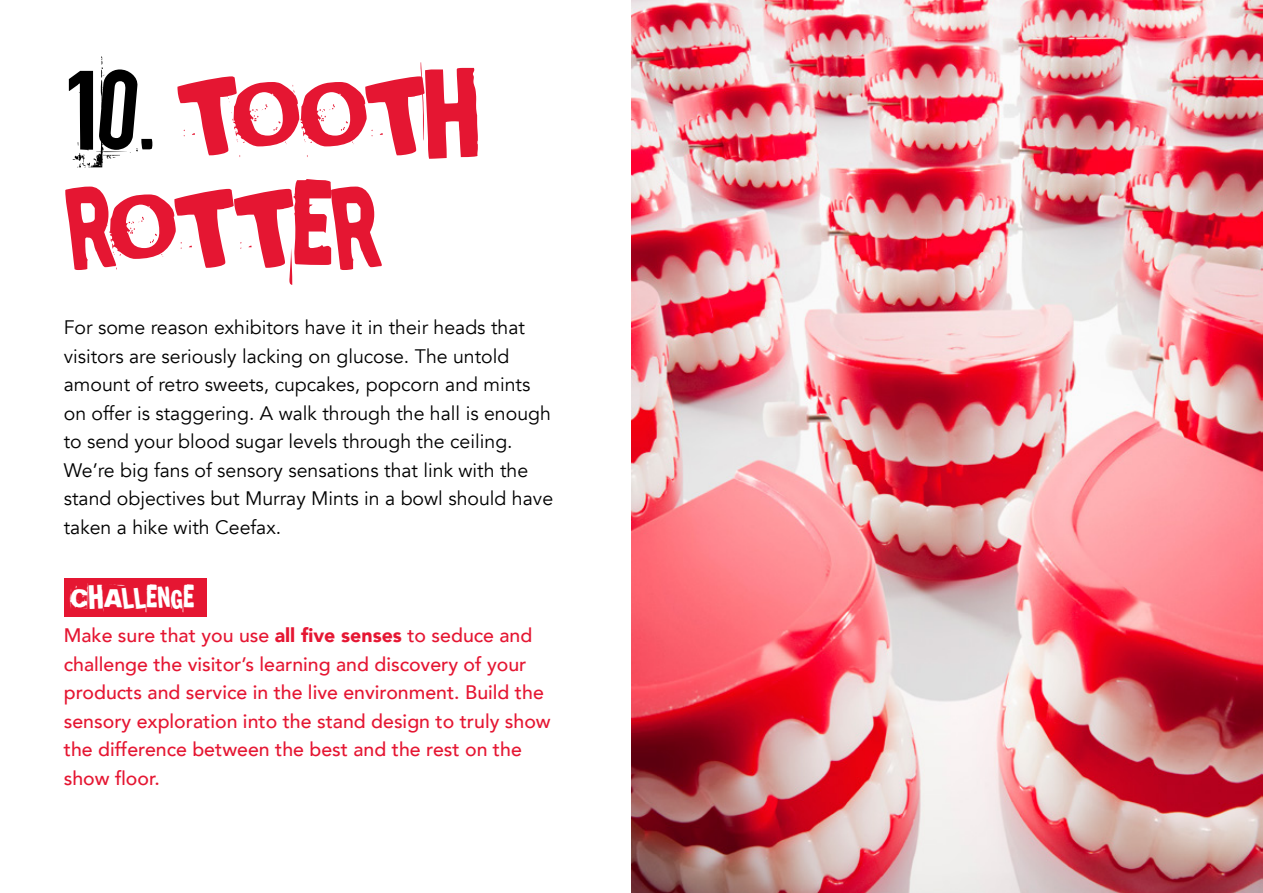
<style>
.page{position:relative;width:1263px;height:893px;background:#fff}
.page>*{position:absolute;margin:0;border:0;box-sizing:border-box;transform-origin:0 0}
.t1{font:135px/112.5px "Broken 15";letter-spacing:-.03em;color:#e51632}
.t2{font:36px "Broken 15";color:#fff}
.t3{font:19.5px/28.5px "Avenir";color:#000}
.t4{font:500 19.5px/28.5px "Avenir";color:#e51632}
.s1{color:#000}
.s2{font-weight:900}
</style>
<div class="page">
<img style="left:631px;top:0;width:632px;height:893px">
<div style="left:64px;top:578px;width:142px;height:39px;background:#e51632"></div>
<h1 class="t1" style="left:64px;top:60px;width:419px"><span class="s1">10.</span> TOOTH<br>ROTTER</h1>
<p class="t3" style="left:64px;top:314px;width:491px">For some reason exhibitors have it in their heads that visitors are seriously lacking on glucose. The untold amount of retro sweets, cupcakes, popcorn and mints on offer is staggering. A walk through the hall is enough to send your blood sugar levels through the ceiling.<br>We’re big fans of sensory sensations that link with the stand objectives but Murray Mints in a bowl should have taken a hike with Ceefax.</p>
<h2 class="t2" style="left:70px;top:578px;width:125px">CHALLENGE</h2>
<p class="t4" style="left:64px;top:620px;width:488px">Make sure that you use <span class="s2">all five senses</span> to seduce and challenge the visitor’s learning and discovery of your products and service in the live environment. Build the sensory exploration into the stand design to truly show the difference between the best and the rest on the show floor.</p>
</div>
